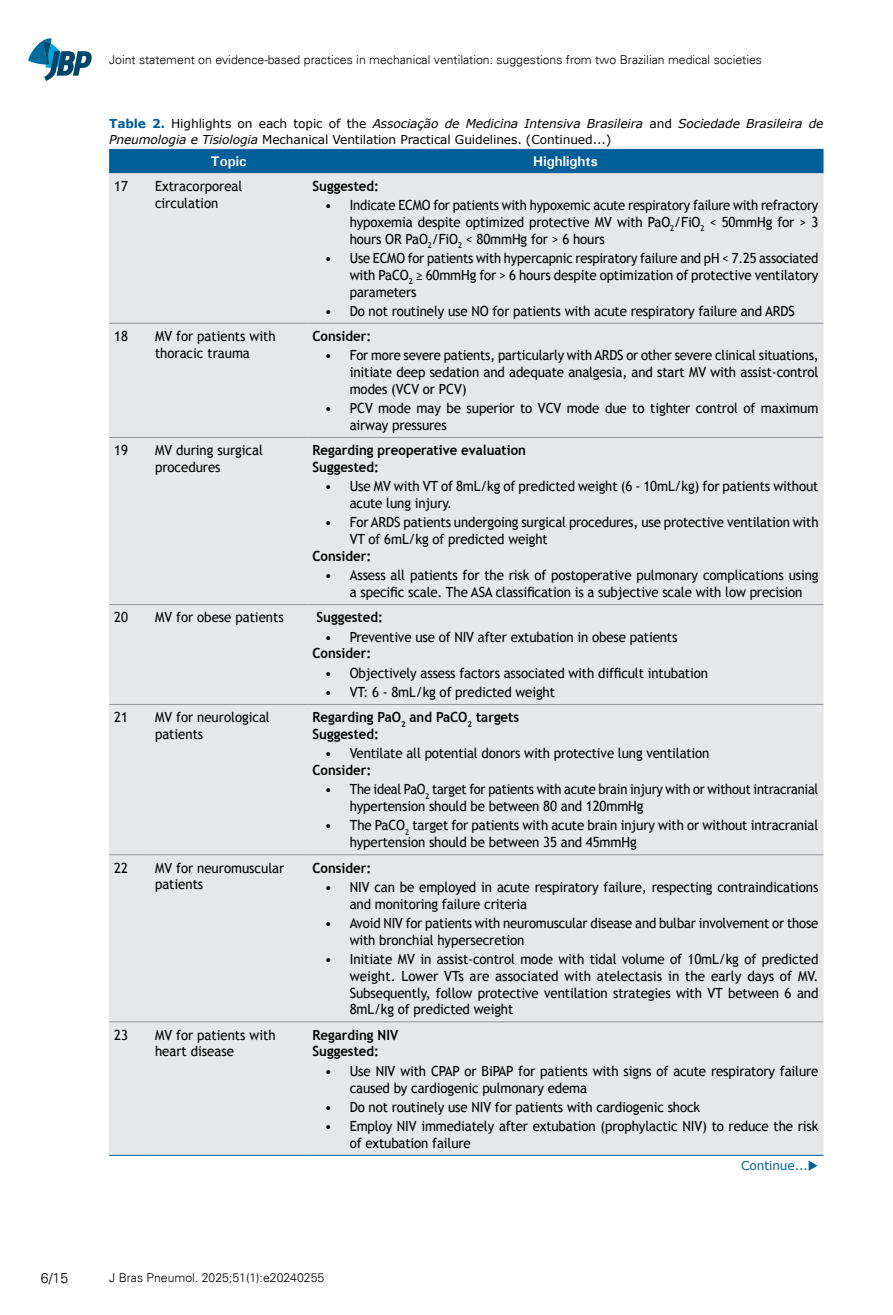
<style>
.page{position:relative;width:893px;height:1315px;background:#fff}
.page>*{position:absolute;margin:0;border:0;box-sizing:border-box;transform-origin:0 0}
.t1{font:14px/16.8px "Trebuchet MS";letter-spacing:-.01em;color:#000;scale:.95 1}
.t2{font:14px/16.8px "Trebuchet MS";letter-spacing:-.01em;color:#000;scale:.94 1}
.t3{font:700 14px/16.8px "Trebuchet MS";color:#000;scale:.94 1}
.t4{font:700 14px "Univers";color:#fff}
.t5{font:300 14px "Univers";color:#000}
.t6{font:12.25px/15.8px "Verdana";letter-spacing:-.01em;color:#000}
.t7{font:300 12.25px "Univers";color:#000}
.t8{font:12.25px "Verdana";letter-spacing:-.01em;color:#01609a}
.s1{font-weight:700;color:#01609a}
.s2{font-style:italic}
</style>
<div class="page">
<svg style="left:28px;top:38px;width:64px;height:43px"></svg>
<div style="left:109px;top:149px;width:714px;height:24px;background:#01609a"></div>
<div style="left:109px;top:173px;width:714px;height:982px;background:#e6e7e8"></div>
<hr style="left:109px;top:323px;width:41px;height:1px;background:#939598">
<hr style="left:150px;top:323px;width:158px;height:1px;background:#939598">
<hr style="left:308px;top:323px;width:515px;height:1px;background:#939598">
<hr style="left:109px;top:437px;width:41px;height:1px;background:#939598">
<hr style="left:150px;top:437px;width:158px;height:1px;background:#939598">
<hr style="left:308px;top:437px;width:515px;height:1px;background:#939598">
<hr style="left:109px;top:604px;width:41px;height:1px;background:#939598">
<hr style="left:150px;top:604px;width:158px;height:1px;background:#939598">
<hr style="left:308px;top:604px;width:515px;height:1px;background:#939598">
<hr style="left:109px;top:704px;width:41px;height:1px;background:#939598">
<hr style="left:150px;top:704px;width:158px;height:1px;background:#939598">
<hr style="left:308px;top:704px;width:515px;height:1px;background:#939598">
<hr style="left:109px;top:854px;width:41px;height:1px;background:#939598">
<hr style="left:150px;top:854px;width:158px;height:1px;background:#939598">
<hr style="left:308px;top:854px;width:515px;height:1px;background:#939598">
<hr style="left:109px;top:1021px;width:41px;height:1px;background:#939598">
<hr style="left:150px;top:1021px;width:158px;height:1px;background:#939598">
<hr style="left:308px;top:1021px;width:515px;height:1px;background:#939598">
<hr style="left:109px;top:1155px;width:41px;height:1px;background:#01609a">
<hr style="left:150px;top:1155px;width:158px;height:1px;background:#01609a">
<hr style="left:308px;top:1155px;width:515px;height:1px;background:#01609a">
<p class="t7" style="left:109px;top:52px;width:654px">Joint statement on evidence-based practices in mechanical ventilation: suggestions from two Brazilian medical societies</p>
<p class="t6" style="left:109px;top:116px;width:716px"><span class="s1">Table 2.</span> Highlights on each topic of the <span class="s2">Associação de Medicina Intensiva Brasileira</span> and <span class="s2">Sociedade Brasileira de<br>Pneumologia e Tisiologia</span> Mechanical Ventilation Practical Guidelines. (Continued...)</p>
<p class="t4" style="left:211px;top:153px;width:37px">Topic</p>
<p class="t4" style="left:533px;top:153px;width:66px">Highlights</p>
<p class="t2" style="left:114px;top:178px;width:16px">17</p>
<p class="t2" style="left:155px;top:178px;width:95px">Extracorporeal circulation</p>
<p class="t3" style="left:313px;top:177px;width:72px">Suggested:</p>
<p class="t1" style="left:350px;top:197px;width:495px;text-align:justify;text-indent:-25px">• Indicate ECMO for patients with hypoxemic acute respiratory failure with refractory hypoxemia despite optimized protective MV with PaO<sub>2</sub>/FiO<sub>2</sub> &lt; 50mmHg for &gt; 3 hours OR PaO<sub>2</sub>/FiO<sub>2</sub> &lt; 80mmHg for &gt; 6 hours</p>
<p class="t1" style="left:350px;top:250px;width:495px;text-align:justify;text-indent:-25px">• Use ECMO for patients with hypercapnic respiratory failure and pH &lt; 7.25 associated with PaCO<sub>2</sub> ≥ 60mmHg for &gt; 6 hours despite optimization of protective ventilatory parameters</p>
<p class="t1" style="left:325px;top:303px;width:496px">• Do not routinely use NO for patients with acute respiratory failure and ARDS</p>
<p class="t2" style="left:114px;top:328px;width:16px">18</p>
<p class="t2" style="left:155px;top:328px;width:130px">MV for patients with thoracic trauma</p>
<p class="t3" style="left:313px;top:328px;width:64px">Consider:</p>
<p class="t1" style="left:350px;top:347px;width:495px;text-align:justify;text-indent:-25px">• For more severe patients, particularly with ARDS or other severe clinical situations, initiate deep sedation and adequate analgesia, and start MV with assist-control modes (VCV or PCV)</p>
<p class="t1" style="left:350px;top:400px;width:495px;text-indent:-25px">• PCV mode may be superior to VCV mode due to tighter control of maximum airway pressures</p>
<p class="t2" style="left:114px;top:442px;width:16px">19</p>
<p class="t2" style="left:155px;top:442px;width:116px">MV during surgical procedures</p>
<p class="t3" style="left:313px;top:442px;width:229px">Regarding preoperative evaluation<br>Suggested:</p>
<p class="t1" style="left:350px;top:478px;width:495px;text-indent:-25px">• Use MV with VT of 8mL/kg of predicted weight (6 - 10mL/kg) for patients without acute lung injury.</p>
<p class="t1" style="left:350px;top:514px;width:495px;text-indent:-25px">• For ARDS patients undergoing surgical procedures, use protective ventilation with<br>VT of 6mL/kg of predicted weight</p>
<p class="t3" style="left:313px;top:547px;width:64px">Consider:</p>
<p class="t1" style="left:350px;top:567px;width:495px;text-indent:-25px">• Assess all patients for the risk of postoperative pulmonary complications using a specific scale. The ASA classification is a subjective scale with low precision</p>
<p class="t2" style="left:114px;top:609px;width:16px">20</p>
<p class="t2" style="left:155px;top:609px;width:138px">MV for obese patients</p>
<p class="t3" style="left:316px;top:609px;width:72px">Suggested:</p>
<p class="t1" style="left:325px;top:628px;width:373px">• Preventive use of NIV after extubation in obese patients</p>
<p class="t3" style="left:313px;top:645px;width:64px">Consider:</p>
<p class="t1" style="left:325px;top:664px;width:405px">• Objectively assess factors associated with difficult intubation</p>
<p class="t1" style="left:325px;top:684px;width:244px">• VT: 6 - 8mL/kg of predicted weight</p>
<p class="t2" style="left:114px;top:709px;width:16px">21</p>
<p class="t2" style="left:155px;top:709px;width:124px">MV for neurological patients</p>
<p class="t3" style="left:313px;top:709px;width:221px">Regarding PaO<sub>2</sub> and PaCO<sub>2</sub> targets<br>Suggested:</p>
<p class="t1" style="left:325px;top:745px;width:406px">• Ventilate all potential donors with protective lung ventilation</p>
<p class="t3" style="left:313px;top:761px;width:64px">Consider:</p>
<p class="t1" style="left:350px;top:781px;width:495px;text-indent:-25px">• The ideal PaO<sub>2</sub> target for patients with acute brain injury with or without intracranial hypertension should be between 80 and 120mmHg</p>
<p class="t1" style="left:350px;top:817px;width:495px;text-indent:-25px">• The PaCO<sub>2</sub> target for patients with acute brain injury with or without intracranial hypertension should be between 35 and 45mmHg</p>
<p class="t2" style="left:114px;top:859px;width:16px">22</p>
<p class="t2" style="left:155px;top:859px;width:139px">MV for neuromuscular patients</p>
<p class="t3" style="left:313px;top:859px;width:64px">Consider:</p>
<p class="t1" style="left:350px;top:878px;width:495px;text-indent:-25px">• NIV can be employed in acute respiratory failure, respecting contraindications and monitoring failure criteria</p>
<p class="t1" style="left:350px;top:914px;width:495px;text-indent:-25px">• Avoid NIV for patients with neuromuscular disease and bulbar involvement or those with bronchial hypersecretion</p>
<p class="t1" style="left:350px;top:950px;width:495px;text-align:justify;text-indent:-25px">• Initiate MV in assist-control mode with tidal volume of 10mL/kg of predicted weight. Lower VTs are associated with atelectasis in the early days of MV.<br>Subsequently, follow protective ventilation strategies with VT between 6 and 8mL/kg of predicted weight</p>
<p class="t2" style="left:114px;top:1026px;width:16px">23</p>
<p class="t2" style="left:155px;top:1026px;width:130px">MV for patients with heart disease</p>
<p class="t3" style="left:313px;top:1026px;width:93px">Regarding NIV<br>Suggested:</p>
<p class="t1" style="left:350px;top:1062px;width:495px;text-indent:-25px">• Use NIV with CPAP or BiPAP for patients with signs of acute respiratory failure caused by cardiogenic pulmonary edema</p>
<p class="t1" style="left:325px;top:1098px;width:396px">• Do not routinely use NIV for patients with cardiogenic shock</p>
<p class="t1" style="left:350px;top:1118px;width:495px;text-indent:-25px">• Employ NIV immediately after extubation (prophylactic NIV) to reduce the risk of extubation failure</p>
<p class="t8" style="left:741px;top:1157px;width:79px">Continue...◆</p>
<p class="t5" style="left:41px;top:1269px;width:29px">6/15</p>
<p class="t7" style="left:109px;top:1270px;width:217px">J Bras Pneumol. 2025;51(1):e20240255</p>
</div>
